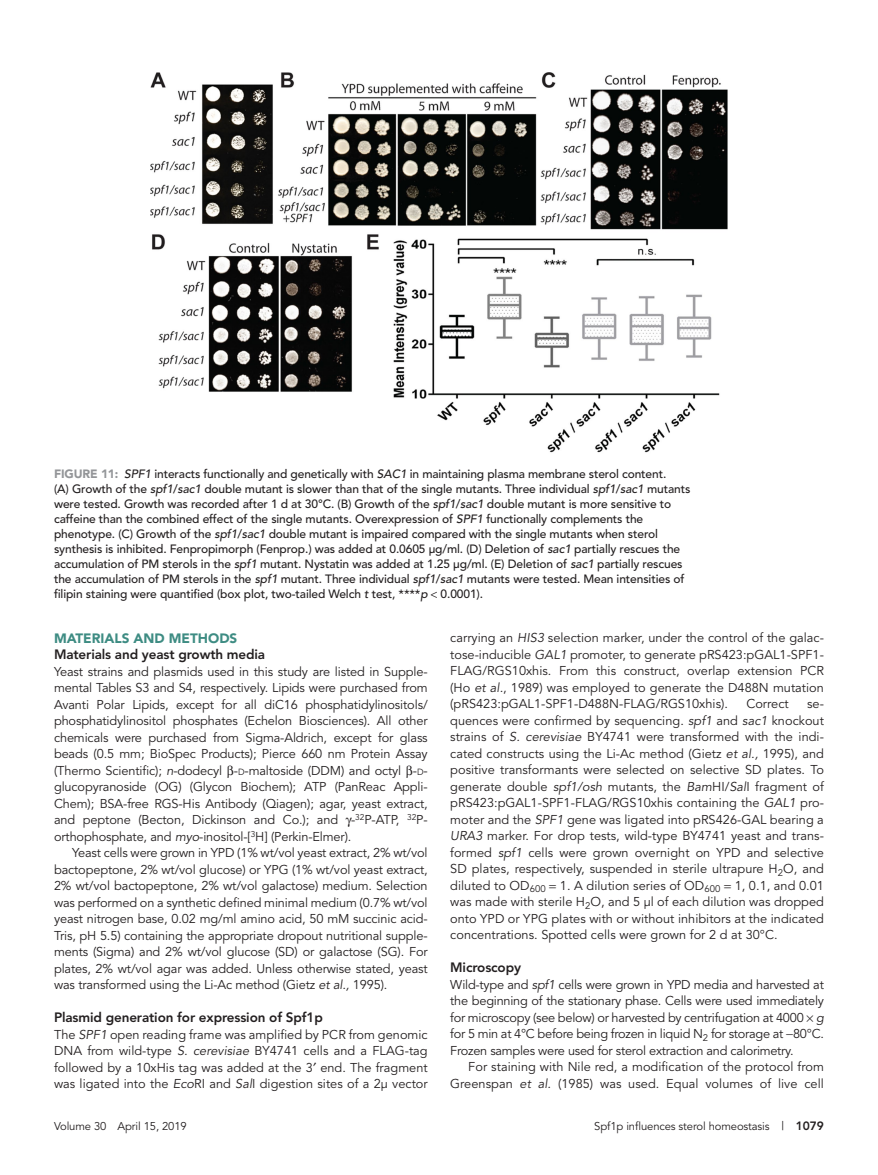
<style>
.page{position:relative;width:878px;height:1175px;background:#fff}
.page>*{position:absolute;margin:0;border:0;box-sizing:border-box;transform-origin:0 0}
.H2afterH1{font:800 13.5px "Avenir";letter-spacing:-.01em;color:#231f20}
.t1{font:900 13.5px "Avenir";color:#3e8c83}
.ParaFL{font:12.75px/16.5px "Avenir";color:#231f20;text-align:justify}
.Para{font:12.75px/16.5px "Avenir";letter-spacing:.005em;color:#231f20;text-align:justify}
.FigCaption_35_5p{font:500 12px/15px "Avenir";letter-spacing:-.01em;color:#231f20}
.t2{font:11.25px "Avenir";letter-spacing:-.01em;color:#231f20}
.s1{font-weight:900;color:#939598}
.s2{font-style:italic}
.s3{font-size:8.85px}
.s4{font-size:12px}
.s5{font-weight:800;font-size:12px}
</style>
<div class="page">
<img style="left:151px;top:72px;width:576px;height:381px">
<p class="FigCaption_35_5p" style="left:54px;top:467px;width:637px"><span class="s1">FIGURE 11:</span> <span class="s2">SPF1</span> interacts functionally and genetically with <span class="s2">SAC1</span> in maintaining plasma membrane sterol content.<br>(A) Growth of the <span class="s2">spf1</span>/<span class="s2">sac1</span> double mutant is slower than that of the single mutants. Three individual <span class="s2">spf1</span>/<span class="s2">sac1</span> mutants were tested. Growth was recorded after 1 d at 30°C. (B) Growth of the <span class="s2">spf1</span>/<span class="s2">sac1</span> double mutant is more sensitive to caffeine than the combined effect of the single mutants. Overexpression of <span class="s2">SPF1</span> functionally complements the phenotype. (C) Growth of the <span class="s2">spf1</span>/<span class="s2">sac1</span> double mutant is impaired compared with the single mutants when sterol synthesis is inhibited. Fenpropimorph (Fenprop.) was added at 0.0605 μg/ml. (D) Deletion of <span class="s2">sac1</span> partially rescues the accumulation of PM sterols in the <span class="s2">spf1</span> mutant. Nystatin was added at 1.25 μg/ml. (E) Deletion of <span class="s2">sac1</span> partially rescues the accumulation of PM sterols in the <span class="s2">spf1</span> mutant. Three individual <span class="s2">spf1</span>/<span class="s2">sac1</span> mutants were tested. Mean intensities of filipin staining were quantified (box plot, two-tailed Welch <span class="s2">t</span> test, ****<span class="s2">p</span> 0.0001).</p>
<h1 class="t1" style="left:54px;top:630px;width:185px">MATERIALS AND METHODS</h1>
<p class="H2afterH1" style="left:54px;top:646px;width:213px">Materials and yeast growth media</p>
<p class="ParaFL" style="left:54px;top:663px;width:375px">Yeast strains and plasmids used in this study are listed in Supple&shy;mental Tables S3 and S4, respectively. Lipids were purchased from Avanti Polar Lipids, except for all diC16 phosphatidylinositols/ phosphatidylinositol phosphates (Echelon Biosciences). All other chemicals were purchased from Sigma-Aldrich, except for glass beads (0.5 mm; BioSpec Products); Pierce 660 nm Protein Assay (Thermo Scientific); <span class="s2">n</span>-dodecyl -<span class="s3">d</span>-maltoside (DDM) and octyl -<span class="s3">d&shy;</span>glucopyranoside (OG) (Glycon Biochem); ATP (PanReac Appli-Chem); BSA-free RGS-His Antibody (Qiagen); agar, yeast extract, and peptone (Becton, Dickinson and Co.); and -<sup>32</sup>P-ATP, <sup>32</sup>P&shy;orthophosphate, and <span class="s2">myo</span>-inositol-[<sup>3</sup>H] (Perkin-Elmer).</p>
<p class="Para" style="left:54px;top:845px;width:375px;text-indent:18px">Yeast cells were grown in YPD (1% wt/vol yeast extract, 2% wt/vol bactopeptone, 2% wt/vol glucose) or YPG (1% wt/vol yeast extract, 2% wt/vol bactopeptone, 2% wt/vol galactose) medium. Selection was performed on a synthetic defined minimal medium (0.7% wt/vol yeast nitrogen base, 0.02 mg/ml amino acid, 50 mM succinic acid-Tris, pH 5.5) containing the appropriate dropout nutritional supple&shy;ments (Sigma) and 2% wt/vol glucose (SD) or galactose (SG). For plates, 2% wt/vol agar was added. Unless otherwise stated, yeast was transformed using the Li-Ac method (Gietz <span class="s2">et al.,</span> 1995).</p>
<h2 class="H2afterH1" style="left:54px;top:1009px;width:270px">Plasmid generation for expression of Spf1p</h2>
<p class="ParaFL" style="left:54px;top:1026px;width:375px">The <span class="s2">SPF1</span> open reading frame was amplified by PCR from genomic DNA from wild-type <span class="s2">S. cerevisiae</span> BY4741 cells and a FLAG-tag followed by a 10xHis tag was added at the 3 end. The fragment was ligated into the <span class="s2">Eco</span>RI and <span class="s2">Sal</span>I digestion sites of a 2µ vector</p>
<p class="ParaFL" style="left:450px;top:630px;width:375px">carrying an <span class="s2">HIS3</span> selection marker, under the control of the galac&shy;tose-inducible <span class="s2">GAL1</span> promoter, to generate pRS423:pGAL1-SPF1- FLAG/RGS10xhis. From this construct, overlap extension PCR (Ho <span class="s2">et al.</span>, 1989) was employed to generate the D488N mutation (pRS423:pGAL1-SPF1-D488N-FLAG/RGS10xhis).</p>
<p class="ParaFL" style="left:746px;top:696px;width:44px">Correct</p>
<p class="ParaFL" style="left:450px;top:696px;width:375px;text-indent:357px">se&shy;quences were confirmed by sequencing. <span class="s2">spf1</span> and <span class="s2">sac1</span> knockout strains of <span class="s2">S. cerevisiae</span> BY4741 were transformed with the indi&shy;cated constructs using the Li-Ac method (Gietz <span class="s2">et al.,</span> 1995), and positive transformants were selected on selective SD plates. To generate double <span class="s2">spf1/osh</span> mutants, the <span class="s2">Bam</span>HI/<span class="s2">Sal</span>I fragment of pRS423:pGAL1-SPF1-FLAG/RGS10xhis containing the <span class="s2">GAL1</span> pro&shy;moter and the <span class="s2">SPF1</span> gene was ligated into pRS426-GAL bearing a <span class="s2">URA3</span> marker. For drop tests, wild-type BY4741 yeast and trans&shy;formed <span class="s2">spf1</span> cells were grown overnight on YPD and selective SD plates, respectively, suspended in sterile ultrapure H<sub>2</sub>O, and diluted to OD<sub>600</sub> 1. A dilution series of OD<sub>600</sub> 1, 0.1, and 0.01 was made with sterile H<sub>2</sub>O, and 5 µl of each dilution was dropped onto YPD or YPG plates with or without inhibitors at the indicated concentrations. Spotted cells were grown for 2 d at 30°C.</p>
<h2 class="H2afterH1" style="left:450px;top:959px;width:72px">Microscopy</h2>
<p class="ParaFL" style="left:450px;top:976px;width:375px">Wild-type and <span class="s2">spf1</span> cells were grown in YPD media and harvested at the beginning of the stationary phase. Cells were used immediately for microscopy (see below) or harvested by centrifugation at 4000 <span class="s2">g </span>for 5 min at 4°C before being frozen in liquid N<sub>2</sub> for storage at −80°C.<br>Frozen samples were used for sterol extraction and calorimetry.</p>
<p class="Para" style="left:450px;top:1059px;width:375px;text-align:right">For staining with Nile red, a modification of the protocol from<br>Greenspan <span class="s2">et al.</span> (1985) was used. Equal volumes of live cell</p>
<p class="t2" style="left:54px;top:1119px;width:134px">Volume 30 April 15, 2019</p>
<p class="t2" style="left:594px;top:1119px;width:231px">Spf1p influences sterol homeostasis <span class="s4">|</span> <span class="s5">1079</span></p>
</div>
